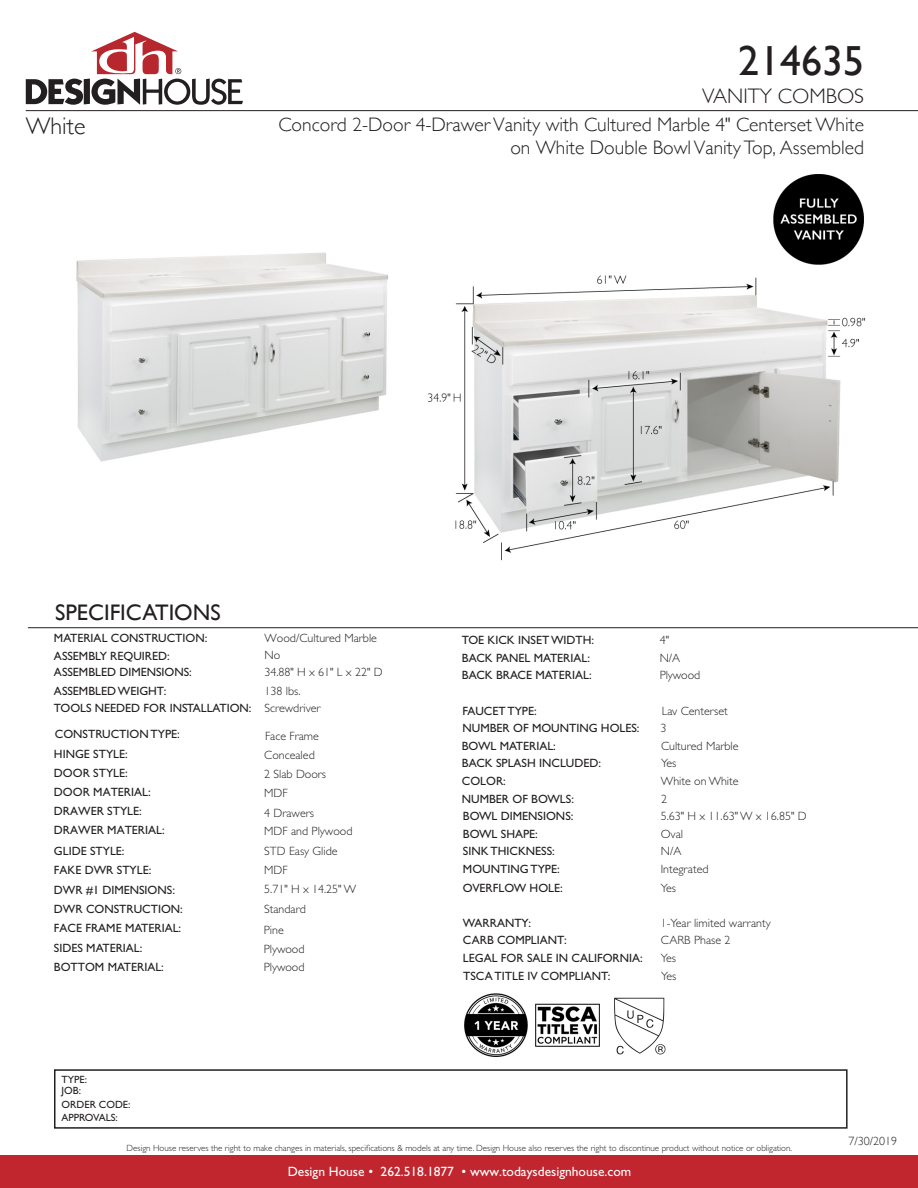
<style>
.page{position:relative;width:918px;height:1188px;background:#fff}
.page>*{position:absolute;margin:0;border:0;box-sizing:border-box;transform-origin:0 0}
.t1{font:42px "Gill Sans";color:#231f20}
.t2{font:300 24px "Gill Sans";color:#231f20}
.t3{font:22.5px "Gill Sans";color:#231f20}
.t4{font:300 21px "Gill Sans";color:#231f20}
.t5{font:300 19.5px/23.4px "Gill Sans";color:#231f20;text-align:right}
.t6{font:13.5px "Gill Sans Std";color:#fff}
.t7{font:12px/19.4px "Gill Sans Std";color:#231f20}
.t8{font:300 12px/17.5px "Gill Sans Std";color:#231f20}
.t9{font:300 12px "Gill Sans";color:#231f20}
.t10{font:10.5px "Gill Sans Std";color:#231f20}
.t11{font:300 9px "Gill Sans Std";color:#231f20}
</style>
<div class="page">
<img style="left:76px;top:252px;width:312px;height:210px">
<div style="left:0;top:1156px;width:918px;height:32px;background:#c1262f"></div>
<svg style="left:26px;top:32px;width:217px;height:73px"></svg>
<div style="left:54px;top:1069px;width:794px;height:60px;border:2px solid #231f20"></div>
<hr style="left:26px;top:110px;width:892px;height:1px;background:#231f20">
<hr style="left:28px;top:627px;width:890px;height:1px;background:#231f20">
<img style="left:464px;top:993px;width:136px;height:64px">
<img style="left:428px;top:174px;width:438px;height:387px">
<img style="left:614px;top:998px;width:52px;height:57px">
<p class="t1" style="left:738px;top:36px;width:127px">214635</p>
<p class="t2" style="left:26px;top:107px;width:61px">White</p>
<p class="t4" style="left:702px;top:79px;width:164px">VANITY COMBOS</p>
<p class="t5" style="left:278px;top:112px;width:587px">Concord 2-Door 4-Drawer Vanity with Cultured Marble 4" Centerset White on White Double Bowl Vanity Top, Assembled</p>
<p class="t3" style="left:55px;top:599px;width:167px">SPECIFICATIONS</p>
<p class="t7" style="left:54px;top:629px;width:155px;line-height:18.1px">MATERIAL CONSTRUCTION:<br>ASSEMBLY REQUIRED:</p>
<p class="t7" style="left:54px;top:664px;width:199px;line-height:17.7px">ASSEMBLED DIMENSIONS:<br>ASSEMBLED WEIGHT:<br>TOOLS NEEDED FOR INSTALLATION:</p>
<p class="t7" style="left:54px;top:725px;width:130px">CONSTRUCTION TYPE:<br>HINGE STYLE:<br>DOOR STYLE:<br>DOOR MATERIAL:<br>DRAWER STYLE:<br>DRAWER MATERIAL:<br>GLIDE STYLE:<br>FAKE DWR STYLE:<br>DWR #1 DIMENSIONS:<br>DWR CONSTRUCTION:<br>FACE FRAME MATERIAL:<br>SIDES MATERIAL:<br>BOTTOM MATERIAL:</p>
<p class="t8" style="left:264px;top:629px;width:120px">Wood/Cultured Marble<br>No<br>34.88" H x 61" L x 22" D<br>138 lbs.<br>Screwdriver</p>
<p class="t8" style="left:264px;top:727px;width:63px;line-height:18.9px">Face Frame<br>Concealed<br>2 Slab Doors<br>MDF</p>
<p class="t8" style="left:264px;top:804px;width:90px;line-height:18.5px">4 Drawers<br>MDF and Plywood</p>
<p class="t8" style="left:264px;top:842px;width:93px;line-height:18.8px">STD Easy Glide<br>MDF<br>5.71" H x 14.25" W</p>
<p class="t8" style="left:264px;top:900px;width:43px">Standard</p>
<p class="t8" style="left:264px;top:921px;width:22px">Pine</p>
<p class="t8" style="left:264px;top:940px;width:42px">Plywood</p>
<p class="t8" style="left:264px;top:959px;width:42px">Plywood</p>
<p class="t10" style="left:62px;top:1073px;width:27px">TYPE:</p>
<p class="t10" style="left:62px;top:1085px;width:21px">JOB:</p>
<p class="t10" style="left:62px;top:1098px;width:70px">ORDER CODE:</p>
<p class="t10" style="left:62px;top:1111px;width:58px">APPROVALS:</p>
<p class="t7" style="left:462px;top:631px;width:134px">TOE KICK INSET WIDTH:</p>
<p class="t7" style="left:462px;top:648px;width:130px">BACK PANEL MATERIAL:</p>
<p class="t7" style="left:462px;top:666px;width:131px">BACK BRACE MATERIAL:</p>
<p class="t7" style="left:463px;top:701px;width:76px">FAUCET TYPE:</p>
<p class="t8" style="left:662px;top:702px;width:68px">Lav Centerset</p>
<p class="t8" style="left:661px;top:720px;width:7px">3</p>
<p class="t8" style="left:661px;top:737px;width:79px">Cultured Marble</p>
<p class="t8" style="left:661px;top:755px;width:17px">Yes</p>
<p class="t8" style="left:661px;top:772px;width:79px">White on White</p>
<p class="t8" style="left:661px;top:790px;width:7px">2</p>
<p class="t8" style="left:660px;top:632px;width:11px">4"</p>
<p class="t8" style="left:660px;top:649px;width:22px">N/A</p>
<p class="t8" style="left:660px;top:667px;width:42px">Plywood</p>
<p class="t7" style="left:463px;top:719px;width:178px">NUMBER OF MOUNTING HOLES:</p>
<p class="t7" style="left:462px;top:736px;width:96px">BOWL MATERIAL:</p>
<p class="t7" style="left:462px;top:754px;width:141px">BACK SPLASH INCLUDED:</p>
<p class="t7" style="left:462px;top:771px;width:46px">COLOR:</p>
<p class="t7" style="left:462px;top:789px;width:114px">NUMBER OF BOWLS:</p>
<p class="t7" style="left:463px;top:807px;width:112px">BOWL DIMENSIONS:</p>
<p class="t7" style="left:463px;top:824px;width:76px">BOWL SHAPE:</p>
<p class="t7" style="left:463px;top:842px;width:93px">SINK THICKNESS:</p>
<p class="t7" style="left:463px;top:859px;width:98px">MOUNTING TYPE:</p>
<p class="t8" style="left:661px;top:808px;width:147px">5.63" H x 11.63" W x 16.85" D</p>
<p class="t8" style="left:661px;top:825px;width:24px">Oval</p>
<p class="t8" style="left:661px;top:843px;width:22px">N/A</p>
<p class="t8" style="left:661px;top:860px;width:49px">Integrated</p>
<p class="t7" style="left:463px;top:878px;width:101px">OVERFLOW HOLE:</p>
<p class="t7" style="left:463px;top:913px;width:70px">WARRANTY:</p>
<p class="t7" style="left:463px;top:931px;width:105px">CARB COMPLIANT:</p>
<p class="t7" style="left:463px;top:948px;width:181px">LEGAL FOR SALE IN CALIFORNIA:</p>
<p class="t7" style="left:463px;top:966px;width:149px">TSCA TITLE IV COMPLIANT:</p>
<p class="t8" style="left:661px;top:967px;width:17px">Yes</p>
<p class="t8" style="left:661px;top:879px;width:17px">Yes</p>
<p class="t8" style="left:661px;top:914px;width:111px">1-Year limited warranty</p>
<p class="t8" style="left:661px;top:932px;width:71px">CARB Phase 2</p>
<p class="t8" style="left:661px;top:949px;width:17px">Yes</p>
<p class="t11" style="left:127px;top:1143px;width:667px">Design House reserves the right to make changes in materials, specifications &amp; models at any time. Design House also reserves the right to discontinue product without notice or obligation.</p>
<p class="t6" style="left:288px;top:1164px;width:345px">Design House • 262.518.1877 • www.todaysdesignhouse.com</p>
<p class="t9" style="left:849px;top:1132px;width:50px">7/30/2019</p>
</div>
